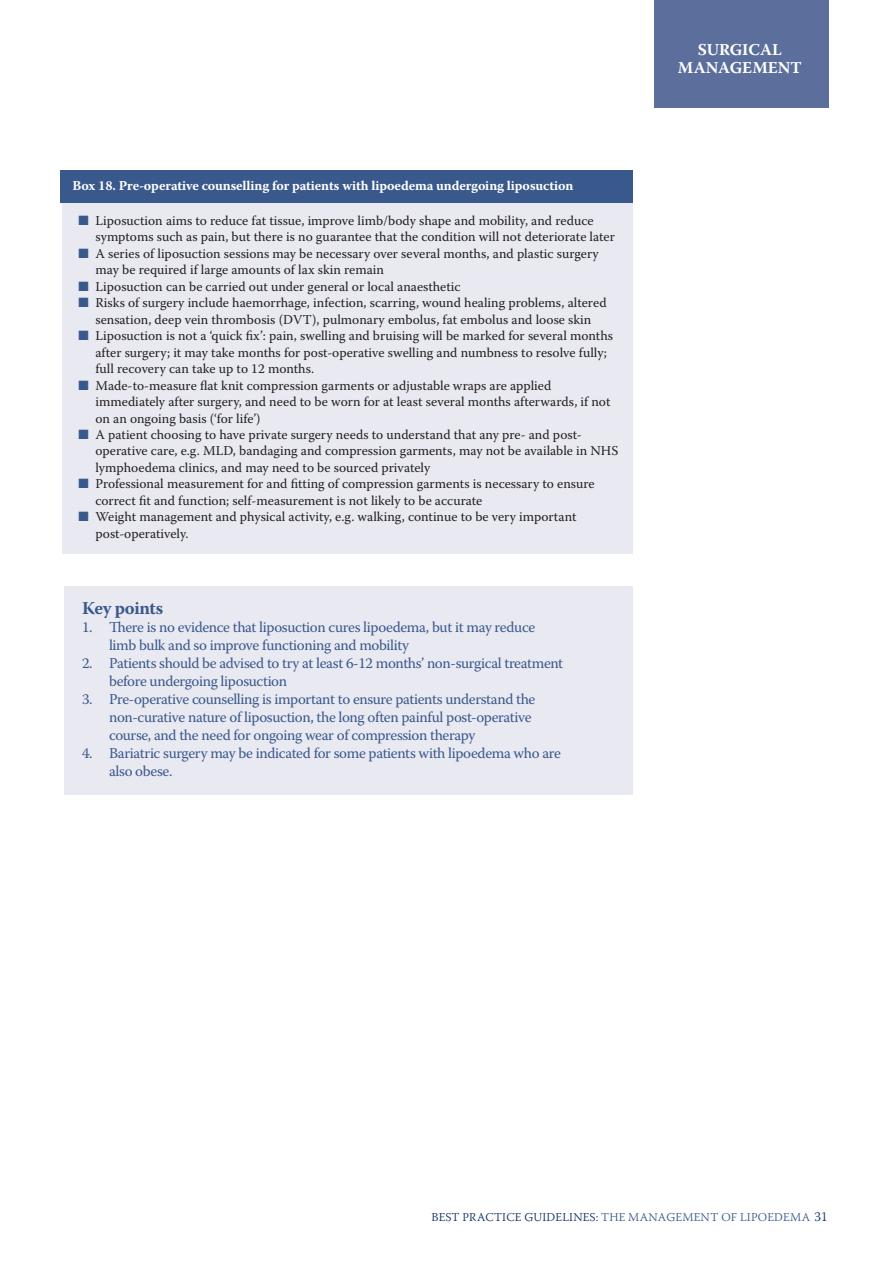
<style>
.page{position:relative;width:893px;height:1263px;background:#fff}
.page>*{position:absolute;margin:0;border:0;box-sizing:border-box;transform-origin:0 0}
.t1{font:700 18px "Warnock Pro";letter-spacing:-.02em;color:#39588b}
.t2{font:700 16.5px/18px "Warnock Pro";color:#fff;text-align:center}
.t3{font:15px/18px "Warnock Pro";letter-spacing:-.025em;color:#39588b}
.t4{font:13.5px/16.5px "Warnock Pro";color:#231f20}
.t5{font:700 13.5px "Warnock Pro";letter-spacing:-.01em;color:#fff}
.t6{font:300 12px "Warnock Pro";letter-spacing:.015em;color:#39588b}
.s1{color:#39588b}
.s2{color:#0f2d65}
.s3{font-size:13.5px;color:#0f2d65}
</style>
<div class="page">
<div style="left:654px;top:0;width:174px;height:107px;background:#5b6e9c"></div>
<div style="left:64px;top:586px;width:569px;height:209px;background:#e9e9f2"></div>
<div style="left:62px;top:177px;width:570px;height:377px;background:#e9e9f2"></div>
<div style="left:60px;top:170px;width:573px;height:32px;background:#39588b"></div>
<p class="t5" style="left:72px;top:177px;width:502px">Box 18. Pre-operative counselling for patients with lipoedema undergoing liposuction</p>
<p class="t4" style="left:95px;top:212px;width:521px;text-indent:-17px"><span class="s1">■</span> Liposuction aims to reduce fat tissue, improve limb/body shape and mobility, and reduce symptoms such as pain, but there is no guarantee that the condition will not deteriorate later</p>
<p class="t4" style="left:95px;top:245px;width:505px;text-indent:-17px"><span class="s1">■</span> A series of liposuction sessions may be necessary over several months, and plastic surgery may be required if large amounts of lax skin remain</p>
<p class="t4" style="left:78px;top:278px;width:384px"><span class="s1">■</span> Liposuction can be carried out under general or local anaesthetic</p>
<p class="t4" style="left:78px;top:294px;width:530px;text-align:center"><span class="s1">■</span> Risks of surgery include haemorrhage, infection, scarring, wound healing problems, altered sensation, deep vein thrombosis (DVT), pulmonary embolus, fat embolus and loose skin</p>
<p class="t4" style="left:95px;top:327px;width:519px;text-indent:-17px"><span class="s1">■</span> Liposuction is not a ‘quick fix’: pain, swelling and bruising will be marked for several months after surgery; it may take months for post-operative swelling and numbness to resolve fully; full recovery can take up to 12 months.</p>
<p class="t4" style="left:95px;top:377px;width:517px;text-indent:-17px"><span class="s1">■</span> Made-to-measure flat knit compression garments or adjustable wraps are applied immediately after surgery, and need to be worn for at least several months afterwards, if not on an ongoing basis (‘for life’)</p>
<p class="t4" style="left:95px;top:426px;width:524px;text-indent:-17px"><span class="s1">■</span> A patient choosing to have private surgery needs to understand that any pre- and post&shy;operative care, e.g. MLD, bandaging and compression garments, may not be available in NHS lymphoedema clinics, and may need to be sourced privately</p>
<p class="t4" style="left:95px;top:476px;width:501px;text-indent:-17px"><span class="s1">■</span> Professional measurement for and fitting of compression garments is necessary to ensure correct fit and function; self-measurement is not likely to be accurate</p>
<p class="t4" style="left:95px;top:509px;width:483px;text-indent:-17px"><span class="s1">■</span> Weight management and physical activity, e.g. walking, continue to be very important post-operatively.</p>
<h1 class="t1" style="left:82px;top:597px;width:83px">Key points</h1>
<p class="t3" style="left:109px;top:618px;width:428px;text-indent:-27px">1. There is no evidence that liposuction cures lipoedema, but it may reduce limb bulk and so improve functioning and mobility</p>
<p class="t3" style="left:109px;top:654px;width:456px;text-indent:-27px">2. Patients should be advised to try at least 6-12 months’ non-surgical treatment before undergoing liposuction</p>
<p class="t3" style="left:109px;top:690px;width:428px;text-indent:-27px">3. Pre-operative counselling is important to ensure patients understand the non-curative nature of liposuction, the long often painful post-operative course, and the need for ongoing wear of compression therapy</p>
<p class="t3" style="left:109px;top:744px;width:453px;text-indent:-27px">4. Bariatric surgery may be indicated for some patients with lipoedema who are also obese.</p>
<p class="t2" style="left:678px;top:40px;width:125px">SURGICAL<br>MANAGEMENT</p>
<p class="t6" style="left:431px;top:1210px;width:398px"><span class="s2">BEST PRACTICE GUIDELINES:</span> THE MANAGEMENT OF LIPOEDEMA <span class="s3">31</span></p>
</div>
